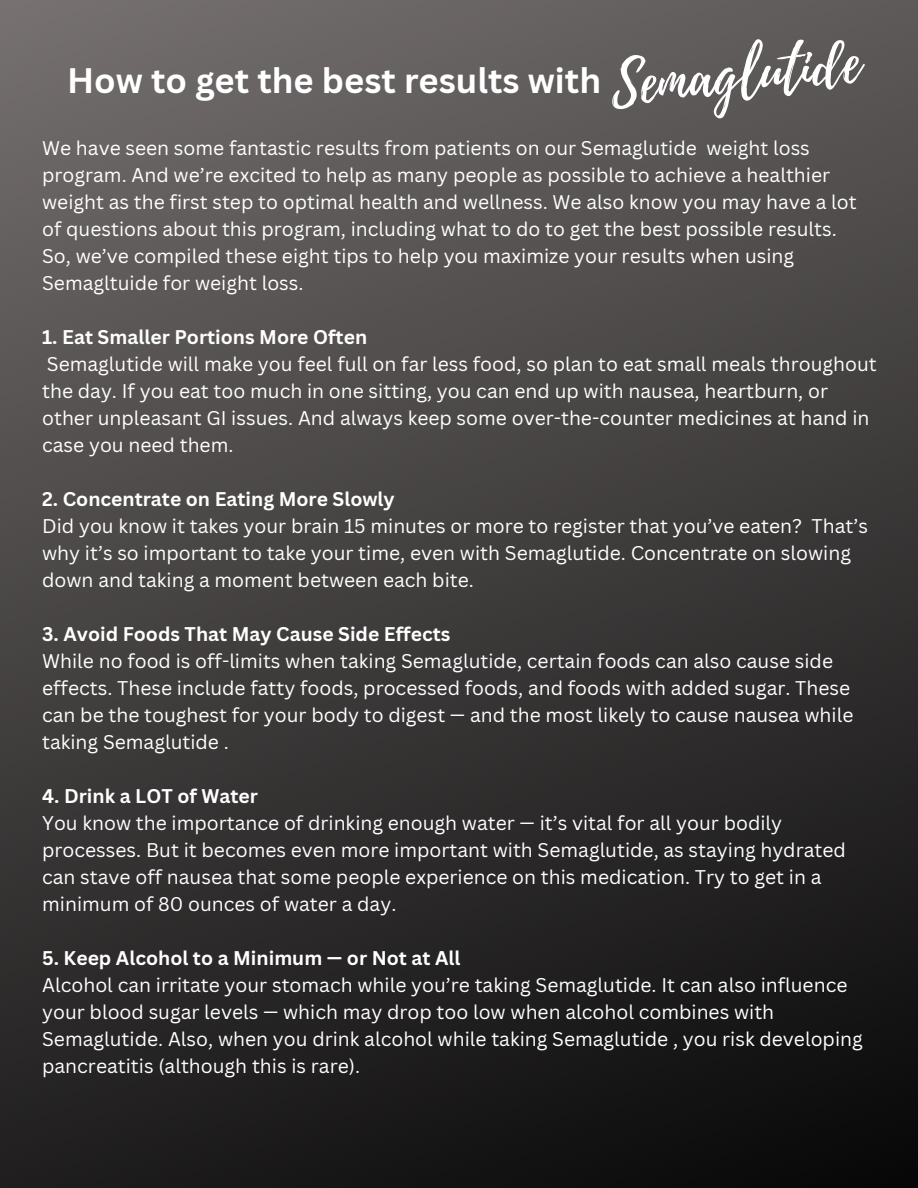
<style>
.page{position:relative;width:918px;height:1188px;background:#fff}
.page>*{position:absolute;margin:0;border:0;box-sizing:border-box;transform-origin:0 0}
.t1{font:58.35px "Playlist Script";color:#fff}
.t2{font:700 34.5px "Canva Sans";color:#fff}
.t3{font:19.35px/27px "Canva Sans";color:#fff}
.t4{font:700 19.35px "Canva Sans";color:#fff}
</style>
<div class="page">
<img style="left:0;top:0;width:918px;height:1188px">
<p class="t2" style="left:67px;top:56px;width:535px">How to get the best results with</p>
<p class="t1" style="left:607px;top:43px;width:252px;rotate:-5deg">Semaglutide</p>
<h1 class="t3" style="left:42px;top:134px;width:816px">We have seen some fantastic results from patients on our Semaglutide weight loss program. And we’re excited to help as many people as possible to achieve a healthier weight as the first step to optimal health and wellness. We also know you may have a lot of questions about this program, including what to do to get the best possible results.</h1>
<h2 class="t3" style="left:42px;top:242px;width:754px">So, we’ve compiled these eight tips to help you maximize your results when using<br>Semagltuide for weight loss.</h2>
<p class="t4" style="left:42px;top:323px;width:327px">1. Eat Smaller Portions More Often</p>
<p class="t3" style="left:42px;top:350px;width:836px">Semaglutide will make you feel full on far less food, so plan to eat small meals throughout the day. If you eat too much in one sitting, you can end up with nausea, heartburn, or other unpleasant GI issues. And always keep some over-the-counter medicines at hand in case you need them.</p>
<p class="t4" style="left:42px;top:485px;width:354px">2. Concentrate on Eating More Slowly</p>
<p class="t3" style="left:42px;top:512px;width:827px">Did you know it takes your brain 15 minutes or more to register that you’ve eaten? That’s why it’s so important to take your time, even with Semaglutide. Concentrate on slowing down and taking a moment between each bite.</p>
<p class="t4" style="left:42px;top:620px;width:410px">3. Avoid Foods That May Cause Side Effects</p>
<p class="t3" style="left:42px;top:647px;width:813px">While no food is off-limits when taking Semaglutide, certain foods can also cause side effects. These include fatty foods, processed foods, and foods with added sugar. These can be the toughest for your body to digest — and the most likely to cause nausea while taking Semaglutide .</p>
<p class="t4" style="left:42px;top:782px;width:217px">4. Drink a LOT of Water</p>
<p class="t3" style="left:42px;top:809px;width:805px">You know the importance of drinking enough water — it’s vital for all your bodily processes. But it becomes even more important with Semaglutide, as staying hydrated can stave off nausea that some people experience on this medication. Try to get in a minimum of 80 ounces of water a day.</p>
<p class="t4" style="left:42px;top:944px;width:420px">5. Keep Alcohol to a Minimum — or Not at All</p>
<p class="t3" style="left:42px;top:971px;width:822px">Alcohol can irritate your stomach while you’re taking Semaglutide. It can also influence your blood sugar levels — which may drop too low when alcohol combines with Semaglutide. Also, when you drink alcohol while taking Semaglutide , you risk developing pancreatitis (although this is rare).</p>
</div>
